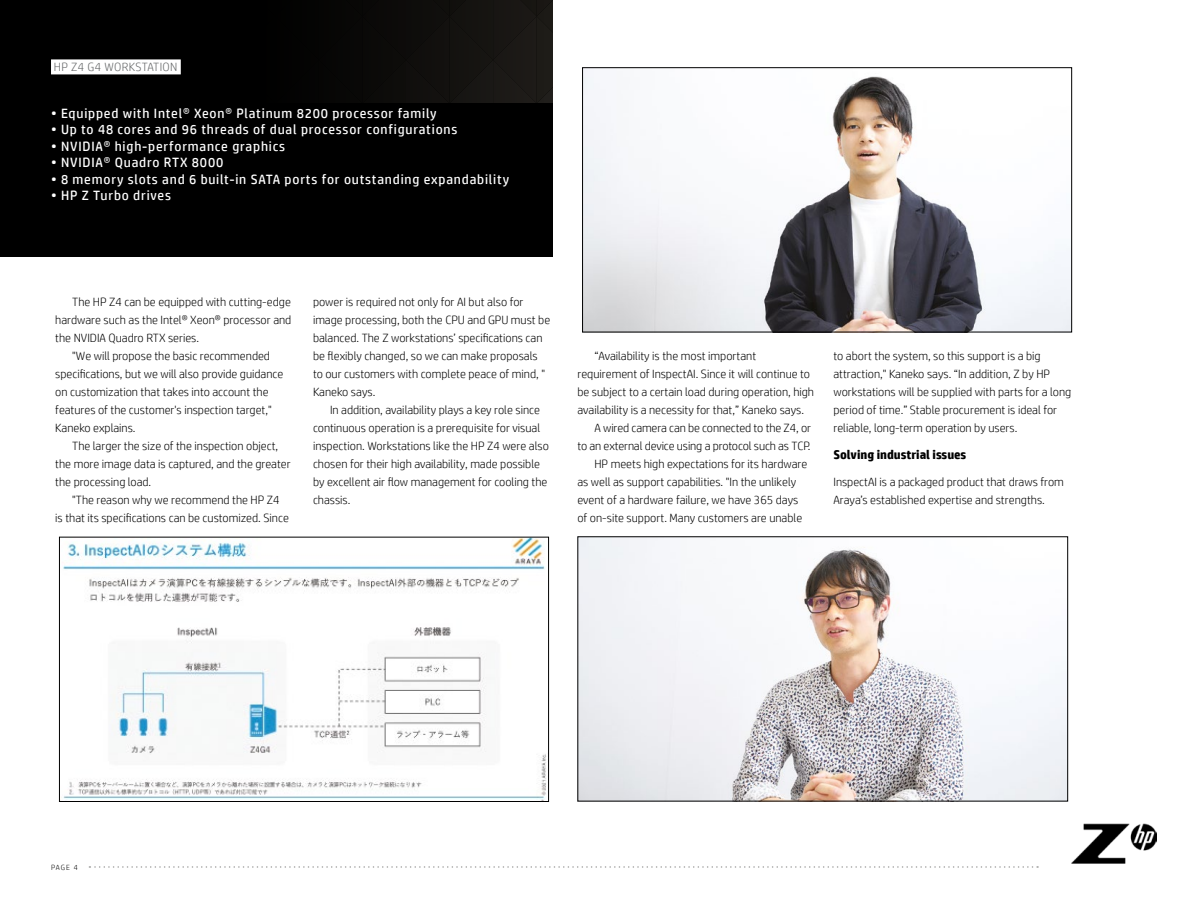
<style>
.page{position:relative;width:1188px;height:918px;background:#fff}
.page>*{position:absolute;margin:0;border:0;box-sizing:border-box;transform-origin:0 0}
.t1{font:13.5px "HP Simplified";letter-spacing:.06em;color:#fff}
.Boxout_Heading_2{font:700 12.75px "HP Simplified";color:#000}
.Body_copy{font:300 12px/18px "HP Simplified";color:#000}
.Body_Copy__no_indent{font:300 12px/18px "HP Simplified";color:#000}
.Boxout_Heading_2-2{font:300 12px "HP Simplified";letter-spacing:.03em;color:#626465}
.t2{font:300 7.5px "HP Simplified";color:#000}
</style>
<div class="page">
<svg style="left:89px;top:866px;width:949px;height:2px"></svg>
<img style="left:1072px;top:824px;width:85px;height:39px">
<div style="left:0;top:0;width:553px;height:103px;background:#000"></div>
<svg style="left:364px;top:0;width:189px;height:103px"></svg>
<div style="left:0;top:103px;width:553px;height:154px;background:#000"></div>
<div style="left:51px;top:59px;width:130px;height:15px;background:#fff"></div>
<img style="left:584px;top:69px;width:486px;height:261px">
<div style="left:582px;top:67px;width:490px;height:265px;border:1px solid #000"></div>
<img style="left:63px;top:539px;width:483px;height:261px">
<div style="left:59px;top:537px;width:490px;height:265px;border:1px solid #000"></div>
<img style="left:579px;top:538px;width:487px;height:261px">
<p class="Boxout_Heading_2-2" style="left:54px;top:61px;width:125px">HP Z4 G4 WORKSTATION</p>
<p class="t1" style="left:51px;top:105px;width:387px">• Equipped with Intel® Xeon® Platinum 8200 processor family</p>
<p class="t1" style="left:51px;top:122px;width:408px">• Up to 48 cores and 96 threads of dual processor configurations</p>
<p class="t1" style="left:51px;top:138px;width:236px">• NVIDIA® high-performance graphics</p>
<p class="t1" style="left:51px;top:155px;width:174px">• NVIDIA® Quadro RTX 8000</p>
<p class="t1" style="left:51px;top:171px;width:460px">• 8 memory slots and 6 built-in SATA ports for outstanding expandability</p>
<p class="t1" style="left:51px;top:188px;width:122px">• HP Z Turbo drives</p>
<p class="Body_copy" style="left:55px;top:293px;width:238px;text-align:justify;text-indent:17px">The HP Z4 can be equipped with cutting-edge hardware such as the Intel® Xeon® processor and the NVIDIA Quadro RTX series.</p>
<p class="Body_copy" style="left:55px;top:347px;width:230px;text-indent:17px">"We will propose the basic recommended specifications, but we will also provide guidance on customization that takes into account the features of the customer's inspection target," Kaneko explains.</p>
<p class="Body_copy" style="left:55px;top:437px;width:237px;text-indent:17px">The larger the size of the inspection object, the more image data is captured, and the greater the processing load.</p>
<p class="Body_copy" style="left:55px;top:491px;width:235px;text-indent:17px">"The reason why we recommend the HP Z4 is that its specifications can be customized. Since</p>
<p class="Body_copy" style="left:313px;top:293px;width:239px">power is required not only for AI but also for image processing, both the CPU and GPU must be balanced. The Z workstations’ specifications can be flexibly changed, so we can make proposals to our customers with complete peace of mind, " Kaneko says.</p>
<p class="Body_copy" style="left:313px;top:401px;width:237px;text-indent:17px">In addition, availability plays a key role since continuous operation is a prerequisite for visual inspection. Workstations like the HP Z4 were also chosen for their high availability, made possible by excellent air flow management for cooling the chassis.</p>
<p class="Body_copy" style="left:577px;top:347px;width:238px;text-indent:17px">“Availability is the most important requirement of InspectAI. Since it will continue to be subject to a certain load during operation, high availability is a necessity for that,” Kaneko says.</p>
<p class="Body_copy" style="left:577px;top:419px;width:235px;text-align:right">A wired camera can be connected to the Z4, or<br>to an external device using a protocol such as TCP.</p>
<p class="Body_copy" style="left:577px;top:455px;width:231px;text-indent:17px">HP meets high expectations for its hardware as well as support capabilities. "In the unlikely event of a hardware failure, we have 365 days of on-site support. Many customers are unable</p>
<p class="Body_copy" style="left:833px;top:347px;width:239px">to abort the system, so this support is a big attraction," Kaneko says. “In addition, Z by HP workstations will be supplied with parts for a long period of time.” Stable procurement is ideal for reliable, long-term operation by users.</p>
<p class="Boxout_Heading_2" style="left:833px;top:447px;width:134px">Solving industrial issues</p>
<p class="Body_Copy__no_indent" style="left:833px;top:473px;width:232px">InspectAI is a packaged product that draws from<br>Araya’s established expertise and strengths.</p>
<p class="t2" style="left:51px;top:863px;width:28px">PAGE 4</p>
</div>
